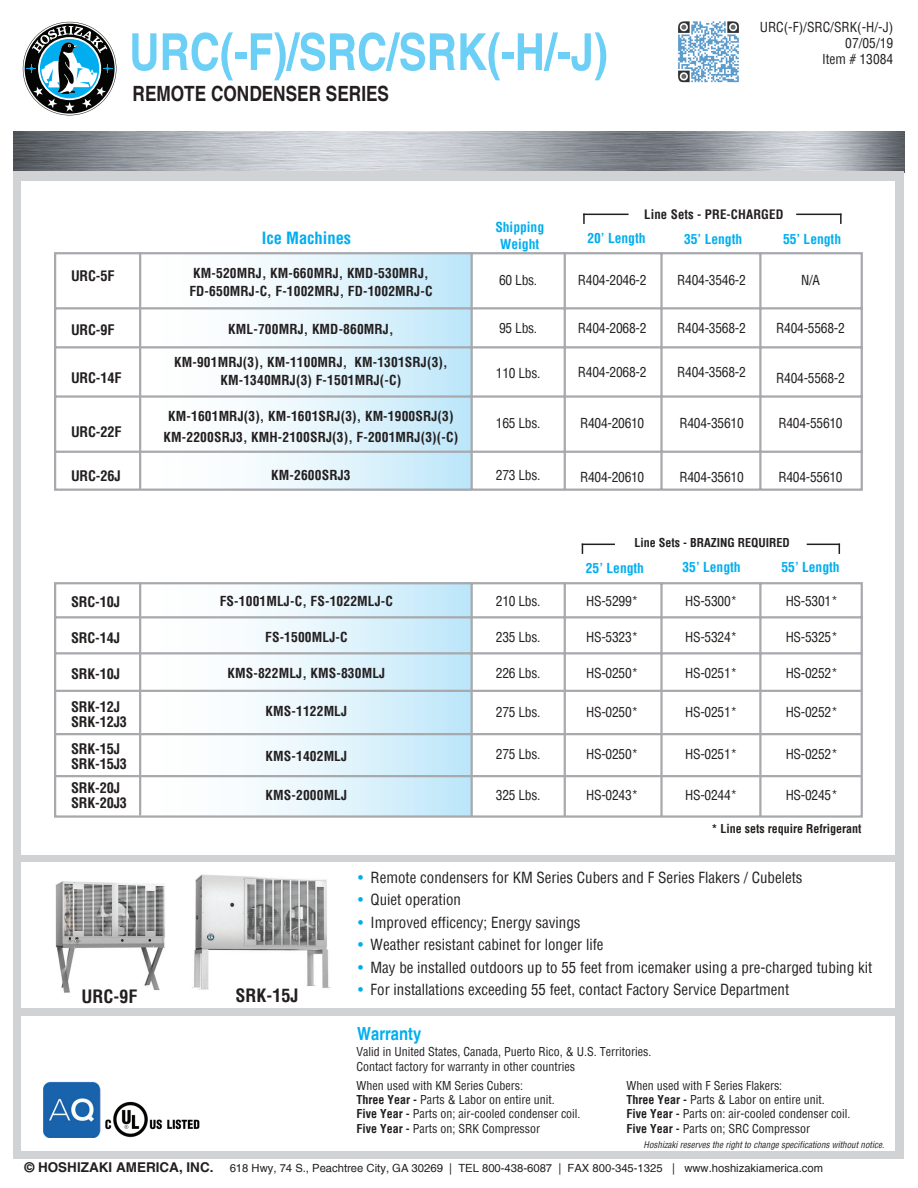
<style>
.page{position:relative;width:918px;height:1188px;background:#fff}
.page>*{position:absolute;margin:0;border:0;box-sizing:border-box;transform-origin:0 0}
.t1{font:700 condensed 51px "Helvetica";color:#6bcff6}
.t2{font:700 condensed 21px "Helvetica";color:#231f20}
.t3{font:700 condensed 18px "Helvetica";color:#231f20}
.t4{font:700 condensed 18px "Helvetica";color:#00aeef}
.t5{font:700 condensed 16.5px "Helvetica";color:#00aeef}
.t6{font:condensed 15px "Helvetica";color:#231f20}
.t7{font:700 condensed 14.25px/15px "Helvetica";letter-spacing:-.01em;color:#231f20}
.t8{font:condensed 13.5px "Helvetica";letter-spacing:-.02em;color:#231f20}
.t9{font:700 condensed 13.5px/18px "Helvetica";letter-spacing:.01em;color:#231f20;text-align:center}
.t10{font:700 condensed 13.5px/16.2px "Helvetica";color:#00aeef;text-align:center}
.t11{font:condensed 13.5px/16.2px "Helvetica";color:#231f20;text-align:right}
.t12{font:700 13.5px "Helvetica";color:#231f20}
.t13{font:700 condensed 12.75px "Helvetica";letter-spacing:.01em;color:#231f20}
.t14{font:condensed 12px/14.4px "Helvetica";color:#231f20}
.t15{font:700 condensed 12px "Helvetica";color:#231f20}
.t16{font:11.25px "Helvetica";color:#231f20}
.t17{font:italic condensed 9px "Helvetica";color:#231f20}
.s1{color:#00aeef}
.s2{font-weight:700}
</style>
<div class="page">
<img style="left:14px;top:132px;width:890px;height:40px">
<div style="left:14px;top:172px;width:890px;height:987px;background:#d1d2d4"></div>
<div style="left:22px;top:1016px;width:873px;height:135px;background:#fff"></div>
<div style="left:22px;top:862px;width:873px;height:146px;background:#fff"></div>
<div style="left:22px;top:181px;width:873px;height:674px;background:#fff"></div>
<hr style="left:583px;top:214px;width:46px;height:1px;background:#231f20">
<hr style="left:796px;top:214px;width:46px;height:1px;background:#231f20">
<svg style="left:583px;top:215px;width:2px;height:9px"></svg>
<svg style="left:840px;top:214px;width:2px;height:10px"></svg>
<img style="left:192px;top:874px;width:139px;height:116px">
<img style="left:105px;top:1101px;width:95px;height:36px">
<img style="left:55px;top:881px;width:110px;height:112px">
<svg style="left:23px;top:22px;width:93px;height:93px"></svg>
<img style="left:43px;top:1081px;width:57px;height:57px">
<img style="left:678px;top:21px;width:61px;height:62px">
<svg style="left:54px;top:252px;width:809px;height:239px"></svg>
<svg style="left:54px;top:582px;width:809px;height:236px"></svg>
<hr style="left:582px;top:544px;width:33px;height:1px;background:#231f20">
<hr style="left:807px;top:544px;width:33px;height:1px;background:#231f20">
<hr style="left:54px;top:690px;width:808px;height:2px;background:#a8a9ad">
<hr style="left:55px;top:733px;width:807px;height:2px;background:#a8a9ad">
<hr style="left:139px;top:252px;width:2px;height:238px;background:#a8a9ad">
<hr style="left:139px;top:582px;width:2px;height:234px;background:#a8a9ad">
<hr style="left:55px;top:775px;width:807px;height:2px;background:#a8a9ad">
<h1 class="t1" style="left:129px;top:22px;width:480px">URC(-F)/SRC/SRK(-H/-J)</h1>
<h2 class="t2" style="left:133px;top:81px;width:258px">REMOTE CONDENSER SERIES</h2>
<p class="t11" style="left:760px;top:19px;width:135px">URC(-F)/SRC/SRK(-H/-J)<br>07/05/19<br>Item # 13084</p>
<p class="t13" style="left:644px;top:206px;width:141px">Line Sets - PRE-CHARGED</p>
<p class="t7" style="left:71px;top:269px;width:45px">URC-5F</p>
<p class="t7" style="left:71px;top:323px;width:45px">URC-9F</p>
<p class="t7" style="left:71px;top:370px;width:52px">URC-14F</p>
<p class="t7" style="left:71px;top:424px;width:52px">URC-22F</p>
<p class="t7" style="left:71px;top:468px;width:51px">URC-26J</p>
<p class="t7" style="left:71px;top:594px;width:51px">SRC-10J</p>
<p class="t7" style="left:71px;top:630px;width:51px">SRC-14J</p>
<p class="t7" style="left:71px;top:666px;width:51px">SRK-10J</p>
<p class="t7" style="left:71px;top:699px;width:58px">SRK-12J<br>SRK-12J3</p>
<p class="t7" style="left:71px;top:741px;width:58px">SRK-15J<br>SRK-15J3</p>
<p class="t7" style="left:71px;top:780px;width:58px">SRK-20J<br>SRK-20J3</p>
<h3 class="t3" style="left:81px;top:986px;width:57px">URC-9F</h3>
<p class="t5" style="left:262px;top:227px;width:91px">Ice Machines</p>
<p class="t9" style="left:189px;top:264px;width:245px;text-align:left">KM-520MRJ, KM-660MRJ, KMD-530MRJ,<br>FD-650MRJ-C, F-1002MRJ, FD-1002MRJ-C</p>
<p class="t9" style="left:228px;top:320px;width:167px">KML-700MRJ, KMD-860MRJ,</p>
<p class="t9" style="left:174px;top:353px;width:275px">KM-901MRJ(3), KM-1100MRJ, KM-1301SRJ(3),<br>KM-1340MRJ(3) F-1501MRJ(-C)</p>
<p class="t9" style="left:164px;top:406px;width:296px;line-height:21px">KM-1601MRJ(3), KM-1601SRJ(3), KM-1900SRJ(3)<br>KM-2200SRJ3, KMH-2100SRJ(3), F-2001MRJ(3)(-C)</p>
<p class="t9" style="left:271px;top:466px;width:81px">KM-2600SRJ3</p>
<p class="t9" style="left:220px;top:592px;width:175px">FS-1001MLJ-C, FS-1022MLJ-C</p>
<p class="t9" style="left:265px;top:628px;width:84px">FS-1500MLJ-C</p>
<p class="t9" style="left:228px;top:664px;width:159px">KMS-822MLJ, KMS-830MLJ</p>
<p class="t9" style="left:266px;top:702px;width:83px">KMS-1122MLJ</p>
<p class="t9" style="left:266px;top:747px;width:83px">KMS-1402MLJ</p>
<p class="t9" style="left:266px;top:786px;width:83px">KMS-2000MLJ</p>
<p class="t10" style="left:495px;top:219px;width:50px">Shipping<br>Weight</p>
<p class="t10" style="left:587px;top:229px;width:60px">20’ Length</p>
<p class="t10" style="left:684px;top:231px;width:60px">35’ Length</p>
<p class="t10" style="left:783px;top:231px;width:60px">55’ Length</p>
<p class="t8" style="left:499px;top:272px;width:40px">60 Lbs.</p>
<p class="t8" style="left:499px;top:320px;width:40px">95 Lbs.</p>
<p class="t8" style="left:496px;top:365px;width:46px">110 Lbs.</p>
<p class="t8" style="left:496px;top:414px;width:46px">165 Lbs.</p>
<p class="t8" style="left:496px;top:467px;width:46px">273 Lbs.</p>
<p class="t8" style="left:496px;top:593px;width:46px">210 Lbs.</p>
<p class="t8" style="left:496px;top:629px;width:46px">235 Lbs.</p>
<p class="t8" style="left:496px;top:665px;width:46px">226 Lbs.</p>
<p class="t8" style="left:496px;top:704px;width:46px">275 Lbs.</p>
<p class="t8" style="left:496px;top:746px;width:46px">275 Lbs.</p>
<p class="t8" style="left:496px;top:786px;width:46px">325 Lbs.</p>
<p class="t8" style="left:578px;top:272px;width:70px">R404-2046-2</p>
<p class="t8" style="left:578px;top:320px;width:70px">R404-2068-2</p>
<p class="t8" style="left:578px;top:363px;width:70px">R404-2068-2</p>
<p class="t8" style="left:580px;top:414px;width:66px">R404-20610</p>
<p class="t8" style="left:580px;top:468px;width:66px">R404-20610</p>
<p class="t8" style="left:677px;top:272px;width:70px">R404-3546-2</p>
<p class="t8" style="left:677px;top:320px;width:70px">R404-3568-2</p>
<p class="t8" style="left:677px;top:363px;width:70px">R404-3568-2</p>
<p class="t8" style="left:679px;top:414px;width:66px">R404-35610</p>
<p class="t8" style="left:679px;top:468px;width:66px">R404-35610</p>
<p class="t8" style="left:801px;top:272px;width:20px">N/A</p>
<p class="t8" style="left:776px;top:320px;width:70px">R404-5568-2</p>
<p class="t8" style="left:776px;top:369px;width:70px">R404-5568-2</p>
<p class="t8" style="left:778px;top:414px;width:66px">R404-55610</p>
<p class="t8" style="left:778px;top:468px;width:66px">R404-55610</p>
<p class="t15" style="left:634px;top:535px;width:157px">Line Sets - BRAZING REQUIRED</p>
<p class="t10" style="left:683px;top:559px;width:60px">35’ Length</p>
<p class="t10" style="left:782px;top:559px;width:60px">55’ Length</p>
<p class="t8" style="left:685px;top:593px;width:54px">HS-5300*</p>
<p class="t8" style="left:685px;top:629px;width:54px">HS-5324*</p>
<p class="t8" style="left:685px;top:665px;width:54px">HS-0251*</p>
<p class="t8" style="left:685px;top:704px;width:54px">HS-0251*</p>
<p class="t8" style="left:685px;top:746px;width:54px">HS-0251*</p>
<p class="t8" style="left:685px;top:786px;width:54px">HS-0244*</p>
<p class="t10" style="left:586px;top:560px;width:60px">25’ Length</p>
<p class="t8" style="left:786px;top:593px;width:54px">HS-5301*</p>
<p class="t8" style="left:786px;top:629px;width:54px">HS-5325*</p>
<p class="t8" style="left:786px;top:665px;width:54px">HS-0252*</p>
<p class="t8" style="left:786px;top:704px;width:54px">HS-0252*</p>
<p class="t8" style="left:786px;top:746px;width:54px">HS-0252*</p>
<p class="t8" style="left:786px;top:786px;width:54px">HS-0245*</p>
<p class="t15" style="left:711px;top:821px;width:152px">* Line sets require Refrigerant</p>
<p class="t8" style="left:586px;top:593px;width:54px">HS-5299*</p>
<p class="t8" style="left:586px;top:629px;width:54px">HS-5323*</p>
<p class="t8" style="left:586px;top:665px;width:54px">HS-0250*</p>
<p class="t8" style="left:586px;top:704px;width:54px">HS-0250*</p>
<p class="t8" style="left:586px;top:746px;width:54px">HS-0250*</p>
<p class="t8" style="left:586px;top:786px;width:54px">HS-0243*</p>
<h3 class="t3" style="left:235px;top:984px;width:64px">SRK-15J</h3>
<p class="t6" style="left:358px;top:868px;width:446px"><span class="s1">•</span> Remote condensers for KM Series Cubers and F Series Flakers / Cubelets</p>
<p class="t6" style="left:358px;top:890px;width:104px"><span class="s1">•</span> Quiet operation</p>
<p class="t6" style="left:358px;top:913px;width:224px"><span class="s1">•</span> Improved efficency; Energy savings</p>
<p class="t6" style="left:358px;top:935px;width:247px"><span class="s1">•</span> Weather resistant cabinet for longer life</p>
<p class="t6" style="left:358px;top:958px;width:516px"><span class="s1">•</span> May be installed outdoors up to 55 feet from icemaker using a pre-charged tubing kit</p>
<p class="t6" style="left:358px;top:980px;width:433px"><span class="s1">•</span> For installations exceeding 55 feet, contact Factory Service Department</p>
<h3 class="t4" style="left:357px;top:1023px;width:65px">Warranty</h3>
<p class="t14" style="left:356px;top:1044px;width:296px">Valid in United States, Canada, Puerto Rico, &amp; U.S. Territories.<br>Contact factory for warranty in other countries</p>
<p class="t14" style="left:356px;top:1078px;width:168px">When used with KM Series Cubers:</p>
<p class="t14" style="left:626px;top:1078px;width:157px">When used with F Series Flakers:</p>
<p class="t14" style="left:356px;top:1092px;width:200px"><span class="s2">Three Year -</span> Parts &amp; Labor on entire unit.</p>
<p class="t14" style="left:626px;top:1092px;width:200px"><span class="s2">Three Year -</span> Parts &amp; Labor on entire unit.</p>
<p class="t14" style="left:356px;top:1107px;width:226px"><span class="s2">Five Year -</span> Parts on; air-cooled condenser coil.</p>
<p class="t14" style="left:626px;top:1107px;width:226px"><span class="s2">Five Year -</span> Parts on: air-cooled condenser coil.</p>
<p class="t14" style="left:356px;top:1121px;width:185px"><span class="s2">Five Year -</span> Parts on; SRK Compressor</p>
<p class="t14" style="left:626px;top:1121px;width:185px"><span class="s2">Five Year -</span> Parts on; SRC Compressor</p>
<p class="t17" style="left:644px;top:1139px;width:242px">Hoshizaki reserves the right to change specifications without notice.</p>
<p class="t12" style="left:24px;top:1159px;width:191px">© HOSHIZAKI AMERICA, INC.</p>
<p class="t16" style="left:230px;top:1161px;width:595px">618 Hwy, 74 S., Peachtree City, GA 30269 | TEL 800-438-6087 | FAX 800-345-1325 | www.hoshizakiamerica.com</p>
</div>
